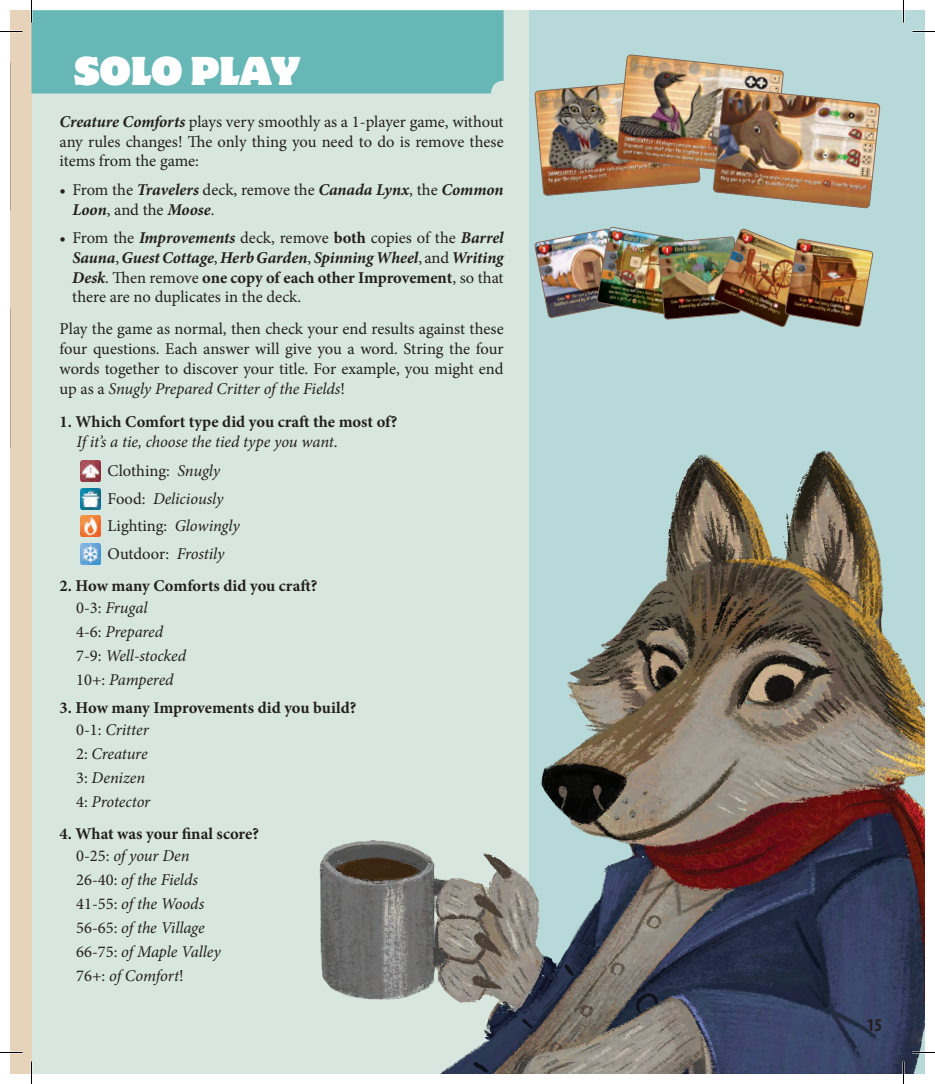
<style>
.page{position:relative;width:935px;height:1084px;background:#fff}
.page>*{position:absolute;margin:0;border:0;box-sizing:border-box;transform-origin:0 0}
.t1{font:36px "Motter Cor ITC";color:#fff}
.t2{font:700 condensed 18px "Myriad Pro";color:#231f20}
.t3{font:16.5px/19.8px "Minion Pro";letter-spacing:-.005em;color:#231f20;text-align:justify}
.t4{font:italic 16.5px/24px "Minion Pro";letter-spacing:-.01em;color:#231f20}
.t5{font:700 16.5px/19.8px "Minion Pro";letter-spacing:-.005em;color:#231f20}
.s1{font-weight:700;font-style:italic}
.s2{font-weight:700}
.s3{font-style:italic}
.s4{font-weight:400;font-style:italic}
.s5{font-weight:400}
.s6{font-style:normal}
</style>
<div class="page">
<div style="left:32px;top:10px;width:892px;height:1063px;background:#d7e6de"></div>
<div style="left:10px;top:10px;width:22px;height:1063px;background:#e7d3ba"></div>
<div style="left:529px;top:10px;width:395px;height:1063px;background:#b7d9d9"></div>
<img style="left:535px;top:54px;width:345px;height:154px">
<svg style="left:10px;top:308px;width:1px;height:141px"></svg>
<svg style="left:10px;top:62px;width:1px;height:149px"></svg>
<img style="left:535px;top:227px;width:338px;height:100px">
<img style="left:80px;top:461px;width:21px;height:20px">
<img style="left:80px;top:488px;width:21px;height:21px">
<img style="left:80px;top:516px;width:21px;height:20px">
<img style="left:80px;top:543px;width:21px;height:21px">
<img style="left:319px;top:450px;width:605px;height:623px">
<hr style="left:0;top:1051px;width:22px;height:2px;background:#fff">
<hr style="left:912px;top:1051px;width:23px;height:2px;background:#fff">
<hr style="left:902px;top:0;width:2px;height:23px;background:#fff">
<hr style="left:902px;top:1061px;width:2px;height:22px;background:#fff">
<svg style="left:0;top:31px;width:22px;height:1px"></svg>
<svg style="left:912px;top:31px;width:23px;height:1px"></svg>
<svg style="left:0;top:1052px;width:22px;height:1px"></svg>
<svg style="left:912px;top:1052px;width:23px;height:1px"></svg>
<svg style="left:31px;top:0;width:472px;height:93px;background:#77bebc"></svg>
<svg style="left:31px;top:1061px;width:1px;height:22px"></svg>
<svg style="left:903px;top:0;width:1px;height:23px"></svg>
<svg style="left:903px;top:1061px;width:1px;height:22px"></svg>
<h1 class="t1" style="left:74px;top:48px;width:227px">SOLO PLAY</h1>
<p class="t3" style="left:60px;top:112px;width:445px"><span class="s1">Creature Comforts</span> plays very smoothly as a 1-player game, without any rules changes! The only thing you need to do is remove these items from the game:</p>
<p class="t3" style="left:72px;top:180px;width:433px;text-indent:-13px">• From the <span class="s1">Travelers</span> deck, remove the <span class="s1">Canada Lynx</span>, the <span class="s1">Common<br>Loon</span>, and the <span class="s1">Moose</span>.</p>
<p class="t3" style="left:72px;top:228px;width:433px;text-indent:-13px">• From the <span class="s1">Improvements</span> deck, remove <span class="s2">both</span> copies of the <span class="s1">Barrel Sauna</span>, <span class="s1">Guest Cottage</span>, <span class="s1">Herb Garden</span>, <span class="s1">Spinning Wheel</span>, and <span class="s1">Writing Desk</span>. Then remove <span class="s2">one copy of each other Improvement</span>, so that there are no duplicates in the deck.</p>
<p class="t3" style="left:60px;top:319px;width:445px">Play the game as normal, then check your end results against these four questions. Each answer will give you a word. String the four words together to discover your title. For example, you might end up as a <span class="s3">Snugly Prepared Critter of the Fields</span>!</p>
<p class="t5" style="left:77px;top:411px;width:322px;text-indent:-17px">1. Which Comfort type did you craft the most of?<br><span class="s4">If it’s a tie, choose the tied type you want</span><span class="s5">.</span></p>
<p class="t3" style="left:108px;top:461px;width:114px">Clothing: <span class="s3">Snugly</span></p>
<p class="t4" style="left:108px;top:485px;width:134px;line-height:27.5px"><span class="s6">Food:</span> Deliciously<br><span class="s6">Lighting:</span> Glowingly<br><span class="s6">Outdoor:</span> Frostily</p>
<p class="t5" style="left:60px;top:575px;width:259px">2. How many Comforts did you craft?</p>
<p class="t4" style="left:76px;top:595px;width:111px"><span class="s6">0-3:</span> Frugal<br><span class="s6">4-6:</span> Prepared<br><span class="s6">7-9:</span> Well-stocked<br><span class="s6">10+:</span> Pampered</p>
<p class="t4" style="left:76px;top:717px;width:76px"><span class="s6">0-1:</span> Critter<br><span class="s6">2:</span> Creature<br><span class="s6">3:</span> Denizen<br><span class="s6">4:</span> Protector</p>
<p class="t5" style="left:60px;top:697px;width:298px">3. How many Improvements did you build?</p>
<p class="t5" style="left:60px;top:823px;width:201px">4. What was your final score?</p>
<p class="t4" style="left:76px;top:843px;width:146px"><span class="s6">0-25:</span> of your Den<br><span class="s6">26-40:</span> of the Fields<br><span class="s6">41-55:</span> of the Woods<br><span class="s6">56-65:</span> of the Village<br><span class="s6">66-75:</span> of Maple Valley<br><span class="s6">76+:</span> of Comfort<span class="s6">!</span></p>
<p class="t2" style="left:867px;top:1013px;width:17px">15</p>
</div>
